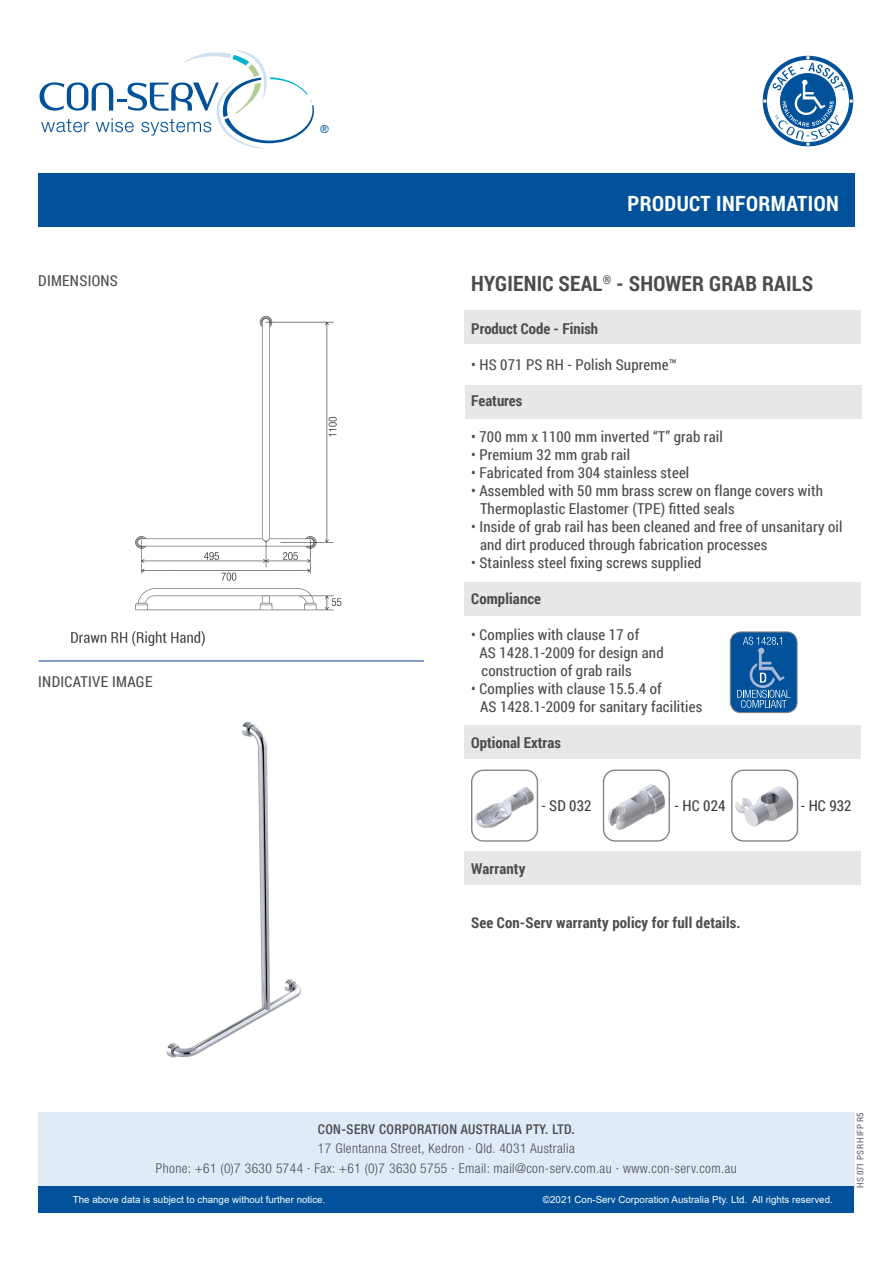
<style>
.page{position:relative;width:893px;height:1263px;background:#fff}
.page>*{position:absolute;margin:0;border:0;box-sizing:border-box;transform-origin:0 0}
.t1{font:700 21px "Roboto Condensed";letter-spacing:.01em;color:#4b4c4d}
.t2{font:700 21px "Roboto Condensed";letter-spacing:.02em;color:#fff}
.t3{font:15px/18px "Roboto Condensed";letter-spacing:.01em;color:#4b4c4d}
.t4{font:700 15px "Roboto Condensed";letter-spacing:.01em;color:#4b4c4d}
.Product_description{font:15px "Roboto Condensed";letter-spacing:.01em;color:#3e3e3f}
.t5{font:300 condensed 13.5px/19.5px "Helvetica Neue LT Std";letter-spacing:.03em;color:#4b4c4d;text-align:center}
.t6{font:500 condensed 13.5px "Helvetica Neue LT Std";letter-spacing:.03em;color:#4b4c4d}
.t7{font:condensed 11.25px "Helvetica Neue";color:#01529a}
.t8{font:9.75px "Arial";color:#fff}
.t9{font:9px "Roboto Condensed";color:#636366}
</style>
<div class="page">
<svg style="left:40px;top:50px;width:274px;height:99px"></svg>
<div style="left:38px;top:1112px;width:817px;height:78px;background:#dfebf7"></div>
<div style="left:38px;top:1186px;width:816px;height:27px;background:#01529a"></div>
<svg style="left:763px;top:56px;width:90px;height:90px"></svg>
<div style="left:465px;top:725px;width:396px;height:34px;background:#e6e7e9"></div>
<div style="left:465px;top:851px;width:396px;height:34px;background:#e6e7e9"></div>
<div style="left:465px;top:582px;width:396px;height:33px;background:#e6e7e9"></div>
<div style="left:465px;top:385px;width:396px;height:34px;background:#e6e7e9"></div>
<div style="left:465px;top:311px;width:396px;height:33px;background:#e6e7e9"></div>
<div style="left:39px;top:173px;width:816px;height:53px;background:#01529a"></div>
<hr style="left:39px;top:660px;width:385px;height:2px;background:#5a7bb6">
<img style="left:71px;top:316px;width:271px;height:330px">
<img style="left:166px;top:721px;width:135px;height:337px">
<div style="left:730px;top:632px;width:67px;height:81px;background:#01529a;border-radius:11px"></div>
<div style="left:730px;top:631px;width:68px;height:82px;border:1px solid #808285;border-radius:11px"></div>
<svg style="left:737px;top:637px;width:53px;height:71px"></svg>
<img style="left:473px;top:771px;width:63px;height:69px">
<div style="left:471px;top:769px;width:67px;height:73px;border:1px solid #808285;border-radius:12px"></div>
<img style="left:605px;top:771px;width:63px;height:69px">
<div style="left:603px;top:769px;width:67px;height:73px;border:1px solid #808285;border-radius:12px"></div>
<img style="left:733px;top:771px;width:63px;height:69px">
<div style="left:731px;top:769px;width:67px;height:73px;border:1px solid #808285;border-radius:12px"></div>
<p class="t3" style="left:38px;top:271px;width:81px">DIMENSIONS</p>
<p class="t3" style="left:38px;top:672px;width:116px">INDICATIVE IMAGE</p>
<p class="t7" style="left:320px;top:123px;width:10px">®</p>
<p class="t2" style="left:628px;top:189px;width:213px">PRODUCT INFORMATION</p>
<p class="t1" style="left:471px;top:268px;width:343px">HYGIENIC SEAL<sup>®</sup> - SHOWER GRAB RAILS</p>
<p class="t4" style="left:471px;top:318px;width:128px">Product Code - Finish</p>
<p class="t3" style="left:471px;top:355px;width:207px">• HS 071 PS RH - Polish Supreme™</p>
<p class="t4" style="left:471px;top:390px;width:53px">Features</p>
<p class="t3" style="left:471px;top:427px;width:253px">• 700 mm x 1100 mm inverted “T” grab rail</p>
<p class="t3" style="left:471px;top:445px;width:160px">• Premium 32 mm grab rail</p>
<p class="t3" style="left:471px;top:463px;width:220px">• Fabricated from 304 stainless steel</p>
<p class="t3" style="left:480px;top:481px;width:345px;text-indent:-9px">• Assembled with 50 mm brass screw on flange covers with<br>Thermoplastic Elastomer (TPE) fitted seals</p>
<p class="t3" style="left:480px;top:517px;width:364px;text-indent:-9px">• Inside of grab rail has been cleaned and free of unsanitary oil and dirt produced through fabrication processes</p>
<p class="t3" style="left:471px;top:553px;width:232px">• Stainless steel fixing screws supplied</p>
<p class="t4" style="left:471px;top:588px;width:71px">Compliance</p>
<p class="t3" style="left:479px;top:625px;width:186px;text-indent:-8px">• Complies with clause 17 of<br>AS 1428.1-2009 for design and</p>
<p class="t3" style="left:481px;top:661px;width:152px">construction of grab rails</p>
<p class="t3" style="left:480px;top:679px;width:224px;text-indent:-9px">• Complies with clause 15.5.4 of<br>AS 1428.1-2009 for sanitary facilities</p>
<p class="t4" style="left:471px;top:732px;width:91px">Optional Extras</p>
<p class="Product_description" style="left:541px;top:795px;width:52px">- SD 032</p>
<p class="Product_description" style="left:675px;top:795px;width:52px">- HC 024</p>
<p class="Product_description" style="left:801px;top:795px;width:52px">- HC 932</p>
<p class="t4" style="left:471px;top:858px;width:56px">Warranty</p>
<p class="t4" style="left:471px;top:912px;width:271px">See Con-Serv warranty policy for full details.</p>
<p class="t6" style="left:318px;top:1121px;width:258px">CON-SERV CORPORATION AUSTRALIA PTY. LTD.</p>
<p class="t5" style="left:156px;top:1138px;width:582px">17 Glentanna Street, Kedron · Qld. 4031 Australia<br>Phone: +61 (0)7 3630 5744 · Fax: +61 (0)7 3630 5755 · Email: mail@con-serv.com.au · www.con-serv.com.au</p>
<p class="t8" style="left:73px;top:1193px;width:254px">The above data is subject to change without further notice.</p>
<p class="t8" style="left:543px;top:1193px;width:291px">©2021 Con-Serv Corporation Australia Pty. Ltd. All rights reserved.</p>
<p class="t9" style="left:854px;top:1187px;width:76px;rotate:-90deg">HS 071 PS RH IFP R5</p>
</div>
